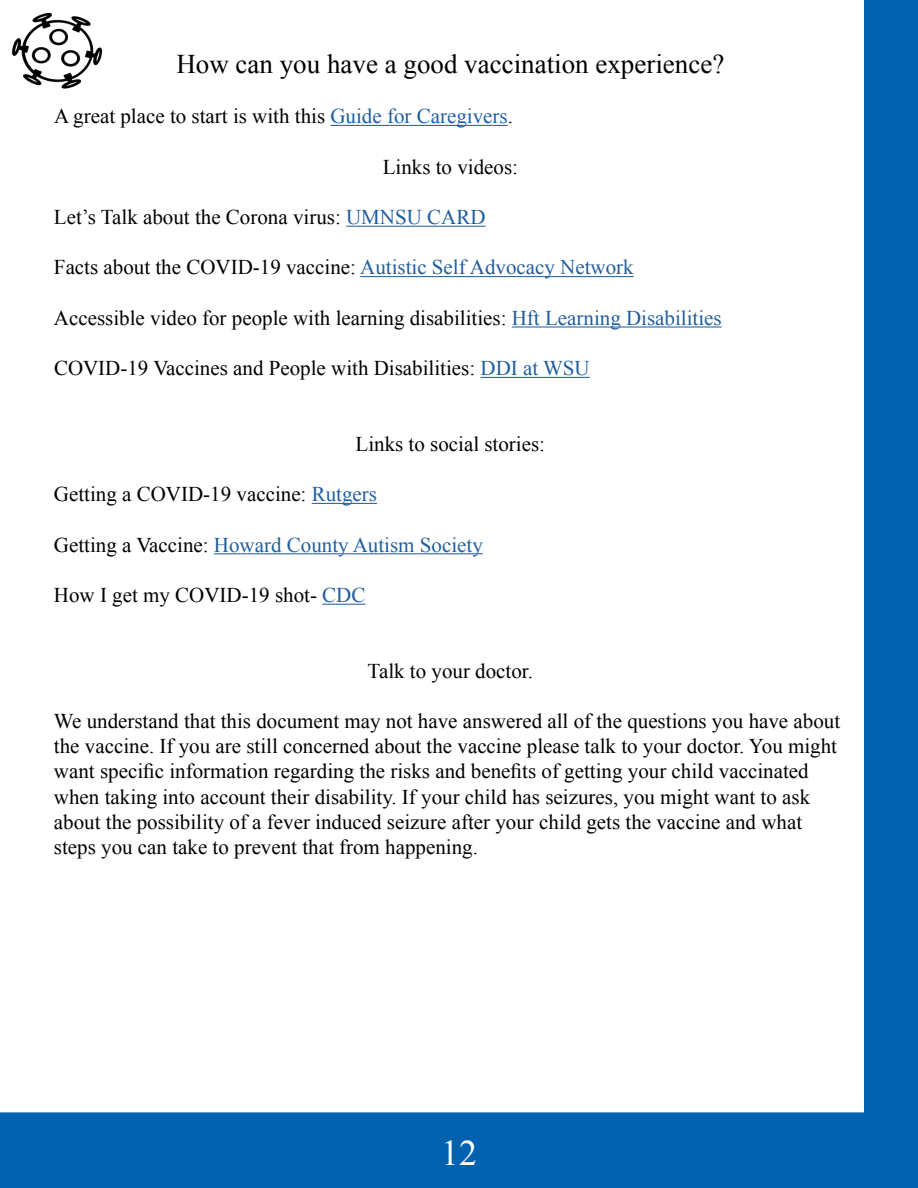
<style>
.page{position:relative;width:918px;height:1188px;background:#fff}
.page>*{position:absolute;margin:0;border:0;box-sizing:border-box;transform-origin:0 0}
.t1{font:36px "Times New Roman";color:#fff}
.t2{font:27px "Times New Roman";color:#000}
.t3{font:21px/25.2px "Times New Roman";color:#000}
.t4{font:21px "Times New Roman";color:#215e9e}
.s1{color:#215e9e}
.s2{color:#000}
</style>
<div class="page">
<div style="left:864px;top:0;width:54px;height:1188px;background:#0061af"></div>
<div style="left:0;top:1112px;width:918px;height:76px;background:#0061af;border:2px solid #0061af"></div>
<img style="left:11px;top:12px;width:92px;height:77px">
<hr style="left:330px;top:125px;width:178px;height:1px;background:#215e9e">
<hr style="left:346px;top:226px;width:140px;height:1px;background:#215e9e">
<hr style="left:360px;top:276px;width:274px;height:1px;background:#215e9e">
<hr style="left:512px;top:326px;width:210px;height:2px;background:#215e9e">
<hr style="left:481px;top:377px;width:109px;height:1px;background:#215e9e">
<hr style="left:312px;top:503px;width:65px;height:1px;background:#215e9e">
<hr style="left:214px;top:553px;width:269px;height:1px;background:#215e9e">
<hr style="left:322px;top:604px;width:43px;height:1px;background:#215e9e">
<p class="t2" style="left:176px;top:46px;width:550px">How can you have a good vaccination experience?</p>
<p class="t3" style="left:54px;top:103px;width:460px">A great place to start is with this <span class="s1">Guide for Caregivers</span>.</p>
<p class="t3" style="left:383px;top:154px;width:137px">Links to videos:</p>
<p class="t3" style="left:54px;top:204px;width:433px">Let’s Talk about the Corona virus: <span class="s1">UMNSU CARD</span></p>
<p class="t3" style="left:54px;top:254px;width:581px">Facts about the COVID-19 vaccine: <span class="s1">Autistic Self Advocacy Network</span></p>
<p class="t3" style="left:54px;top:305px;width:669px">Accessible video for people with learning disabilities: <span class="s1">Hft Learning Disabilities</span></p>
<p class="t3" style="left:54px;top:355px;width:537px">COVID-19 Vaccines and People with Disabilities: <span class="s1">DDI at WSU</span></p>
<p class="t3" style="left:356px;top:431px;width:191px">Links to social stories:</p>
<p class="t3" style="left:54px;top:481px;width:325px">Getting a COVID-19 vaccine: <span class="s1">Rutgers</span></p>
<p class="t4" style="left:54px;top:530px;width:430px"><span class="s2">Getting a Vaccine:</span> Howard County Autism Society</p>
<p class="t3" style="left:54px;top:582px;width:313px">How I get my COVID-19 shot- <span class="s1">CDC</span></p>
<p class="t3" style="left:368px;top:658px;width:167px">Talk to your doctor.</p>
<p class="t3" style="left:54px;top:708px;width:788px">We understand that this document may not have answered all of the questions you have about the vaccine. If you are still concerned about the vaccine please talk to your doctor. You might want specific information regarding the risks and benefits of getting your child vaccinated when taking into account their disability. If your child has seizures, you might want to ask about the possibility of a fever induced seizure after your child gets the vaccine and what steps you can take to prevent that from happening.</p>
<h1 class="t1" style="left:441px;top:1129px;width:37px">12</h1>
</div>
